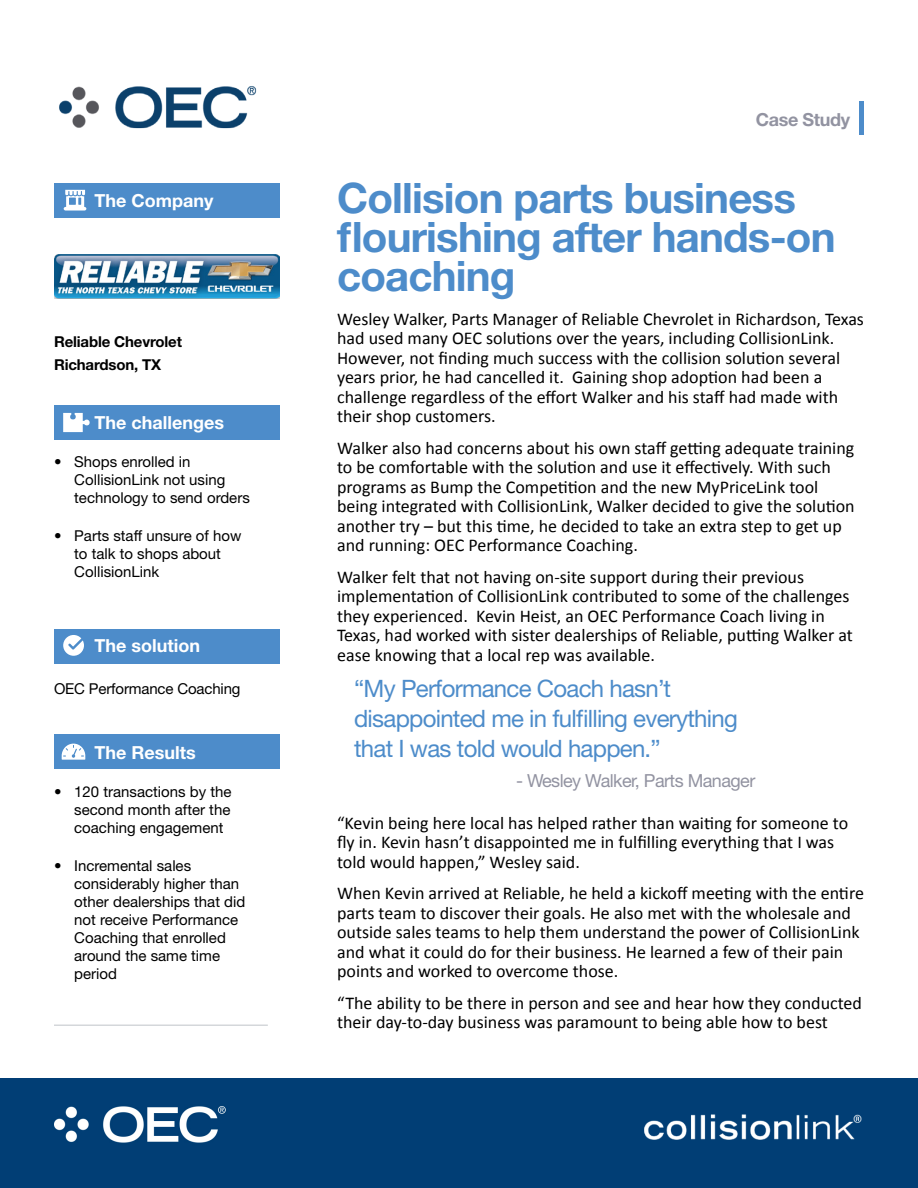
<style>
.page{position:relative;width:918px;height:1188px;background:#fff}
.page>*{position:absolute;margin:0;border:0;box-sizing:border-box;transform-origin:0 0}
.Main_Heading{font:700 42px/39px "Helvetica Neue LT Std";letter-spacing:-.02em;color:#4d8cca}
.Pull_Quote{font:24px/30px "Helvetica Neue LT Std";letter-spacing:-.03em;color:#4d8cca}
.No_Spacing{font:18px/19.5px "Calibri";color:#000}
.Sidebar_Heading{font:700 18px "Helvetica Neue LT Std";color:#fff}
.Pull_Quote-2{font:18px "Helvetica Neue LT Std";letter-spacing:-.03em;color:#9293a1}
.Logo_Name{font:700 18px "Helvetica Neue LT Std";letter-spacing:-.02em;color:#9293a1}
.Copy{font:15px/18px "Helvetica Neue LT Std";color:#000}
.Copy-2{font:700 15px "Helvetica Neue LT Std";letter-spacing:-.01em;color:#000}
</style>
<div class="page">
<div style="left:54px;top:183px;width:226px;height:34px;background:#4d8cca"></div>
<div style="left:54px;top:405px;width:226px;height:35px;background:#4d8cca"></div>
<div style="left:54px;top:629px;width:226px;height:35px;background:#4d8cca"></div>
<div style="left:54px;top:735px;width:226px;height:34px;background:#4d8cca"></div>
<div style="left:0;top:1079px;width:918px;height:109px;background:#013e75"></div>
<hr style="left:860px;top:101px;width:4px;height:33px;background:#4d8cca">
<hr style="left:54px;top:1024px;width:214px;height:2px;background:#d4d7da">
<svg style="left:63px;top:635px;width:21px;height:21px"></svg>
<svg style="left:63px;top:413px;width:27px;height:19px"></svg>
<svg style="left:62px;top:744px;width:23px;height:16px"></svg>
<svg style="left:64px;top:190px;width:22px;height:21px"></svg>
<img style="left:618px;top:1106px;width:274px;height:39px">
<img style="left:59px;top:86px;width:198px;height:43px">
<img style="left:54px;top:255px;width:226px;height:44px">
<p class="Sidebar_Heading" style="left:94px;top:190px;width:120px">The Company</p>
<p class="Copy-2" style="left:54px;top:333px;width:129px">Reliable Chevrolet</p>
<p class="Copy-2" style="left:54px;top:355px;width:109px">Richardson, TX</p>
<p class="Sidebar_Heading" style="left:94px;top:411px;width:131px">The challenges</p>
<p class="Copy" style="left:74px;top:453px;width:177px;text-indent:-20px">• Shops enrolled in<br>CollisionLink not using technology to send orders</p>
<p class="Copy" style="left:74px;top:527px;width:169px;text-indent:-20px">• Parts staff unsure of how to talk to shops about<br>CollisionLink</p>
<p class="Sidebar_Heading" style="left:94px;top:634px;width:107px">The solution</p>
<p class="Copy" style="left:54px;top:680px;width:188px">OEC Performance Coaching</p>
<p class="Sidebar_Heading" style="left:94px;top:741px;width:103px">The Results</p>
<p class="Copy" style="left:74px;top:783px;width:159px;text-align:justify;text-indent:-20px">• 120 transactions by the second month after the coaching engagement</p>
<p class="Copy" style="left:74px;top:857px;width:173px;text-indent:-20px">• Incremental sales considerably higher than other dealerships that did not receive Performance<br>Coaching that enrolled around the same time period</p>
<p class="Logo_Name" style="left:756px;top:108px;width:96px">Case Study</p>
<p class="Main_Heading" style="left:337px;top:177px;width:500px">Collision parts business flourishing after hands-on coaching</p>
<p class="No_Spacing" style="left:337px;top:309px;width:528px">Wesley Walker, Parts Manager of Reliable Chevrolet in Richardson, Texas had used many OEC solutions over the years, including CollisionLink.<br>However, not finding much success with the collision solution several years prior, he had cancelled it. Gaining shop adoption had been a challenge regardless of the effort Walker and his staff had made with their shop customers.</p>
<p class="No_Spacing" style="left:337px;top:438px;width:519px">Walker also had concerns about his own staff getting adequate training to be comfortable with the solution and use it effectively. With such programs as Bump the Competition and the new MyPriceLink tool being integrated with CollisionLink, Walker decided to give the solution another try – but this time, he decided to take an extra step to get up and running: OEC Performance Coaching.</p>
<p class="No_Spacing" style="left:337px;top:567px;width:517px">Walker felt that not having on-site support during their previous implementation of CollisionLink contributed to some of the challenges they experienced. Kevin Heist, an OEC Performance Coach living in Texas, had worked with sister dealerships of Reliable, putting Walker at ease knowing that a local rep was available.</p>
<p class="Pull_Quote" style="left:354px;top:674px;width:385px">“My Performance Coach hasn’t disappointed me in fulfilling everything that I was told would happen.”</p>
<p class="Pull_Quote-2" style="left:516px;top:770px;width:241px">- Wesley Walker, Parts Manager</p>
<p class="No_Spacing" style="left:337px;top:813px;width:513px">“Kevin being here local has helped rather than waiting for someone to fly in. Kevin hasn’t disappointed me in fulfilling everything that I was told would happen,” Wesley said.</p>
<p class="No_Spacing" style="left:337px;top:883px;width:528px">When Kevin arrived at Reliable, he held a kickoff meeting with the entire parts team to discover their goals. He also met with the wholesale and outside sales teams to help them understand the power of CollisionLink and what it could do for their business. He learned a few of their pain points and worked to overcome those.</p>
<p class="No_Spacing" style="left:337px;top:993px;width:526px">“The ability to be there in person and see and hear how they conducted their day-to-day business was paramount to being able how to best</p>
</div>
